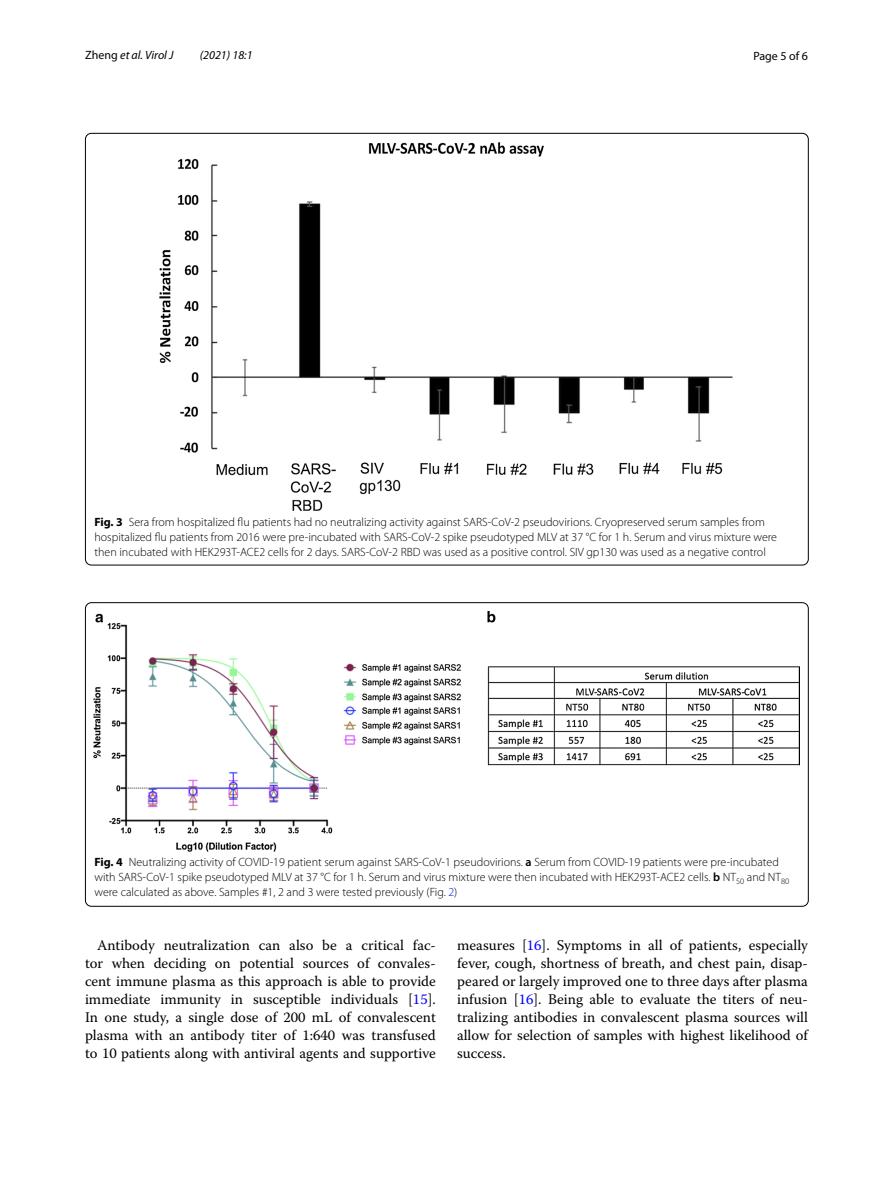
<style>
.page{position:relative;width:893px;height:1187px;background:#fff}
.page>*{position:absolute;margin:0;border:0;box-sizing:border-box;transform-origin:0 0}
.t1{font:14.7px/18px "Warnock Pro";color:#000;text-align:justify}
.t2{font:300 12px/15px "Myriad Pro";color:#000}
.t3{font:italic 12px "Myriad Pro";color:#000}
.t4{font:12px "Myriad Pro";color:#000}
.s1{font-style:normal}
.s2{font-weight:700}
.s3{font-weight:600}
.s4{color:#00f}
</style>
<div class="page">
<img style="left:160px;top:142px;width:573px;height:368px">
<img style="left:94px;top:611px;width:706px;height:240px">
<p class="t3" style="left:85px;top:48px;width:90px"><span class="s1">Zheng</span> et al. Virol J</p>
<p class="t3" style="left:200px;top:48px;width:54px">(2021) 18:1</p>
<p class="t4" style="left:753px;top:48px;width:56px">Page 5 of 6</p>
<p class="t2" style="left:94px;top:514px;width:684px"><span class="s2">Fig. 3</span> Sera from hospitalized flu patients had no neutralizing activity against SARS-CoV-2 pseudovirions. Cryopreserved serum samples from hospitalized flu patients from 2016 were pre-incubated with SARS-CoV-2 spike pseudotyped MLV at 37 °C for 1 h. Serum and virus mixture were then incubated with HEK293T-ACE2 cells for 2 days. SARS-CoV-2 RBD was used as a positive control. SIV gp130 was used as a negative control</p>
<p class="t2" style="left:94px;top:855px;width:696px"><span class="s2">Fig. 4</span> Neutralizing activity of COVID-19 patient serum against SARS-CoV-1 pseudovirions. <span class="s3">a</span> Serum from COVID-19 patients were pre-incubated with SARS-CoV-1 spike pseudotyped MLV at 37 °C for 1 h. Serum and virus mixture were then incubated with HEK293T-ACE2 cells. <span class="s3">b</span> NT<sub>50</sub> and NT<sub>80 </sub>were calculated as above. Samples #1, 2 and 3 were tested previously (Fig. <span class="s4">2</span>)</p>
<p class="t1" style="left:85px;top:935px;width:352px;text-indent:12px">Antibody neutralization can also be a critical fac&shy;tor when deciding on potential sources of convales&shy;cent immune plasma as this approach is able to provide immediate immunity in susceptible individuals [<span class="s4">15</span>].<br>In one study, a single dose of 200 mL of convalescent plasma with an antibody titer of 1:640 was transfused to 10 patients along with antiviral agents and supportive</p>
<p class="t1" style="left:457px;top:935px;width:352px">measures [<span class="s4">16</span>]. Symptoms in all of patients, especially fever, cough, shortness of breath, and chest pain, disap&shy;peared or largely improved one to three days after plasma infusion [<span class="s4">16</span>]. Being able to evaluate the titers of neu&shy;tralizing antibodies in convalescent plasma sources will allow for selection of samples with highest likelihood of success.</p>
</div>
